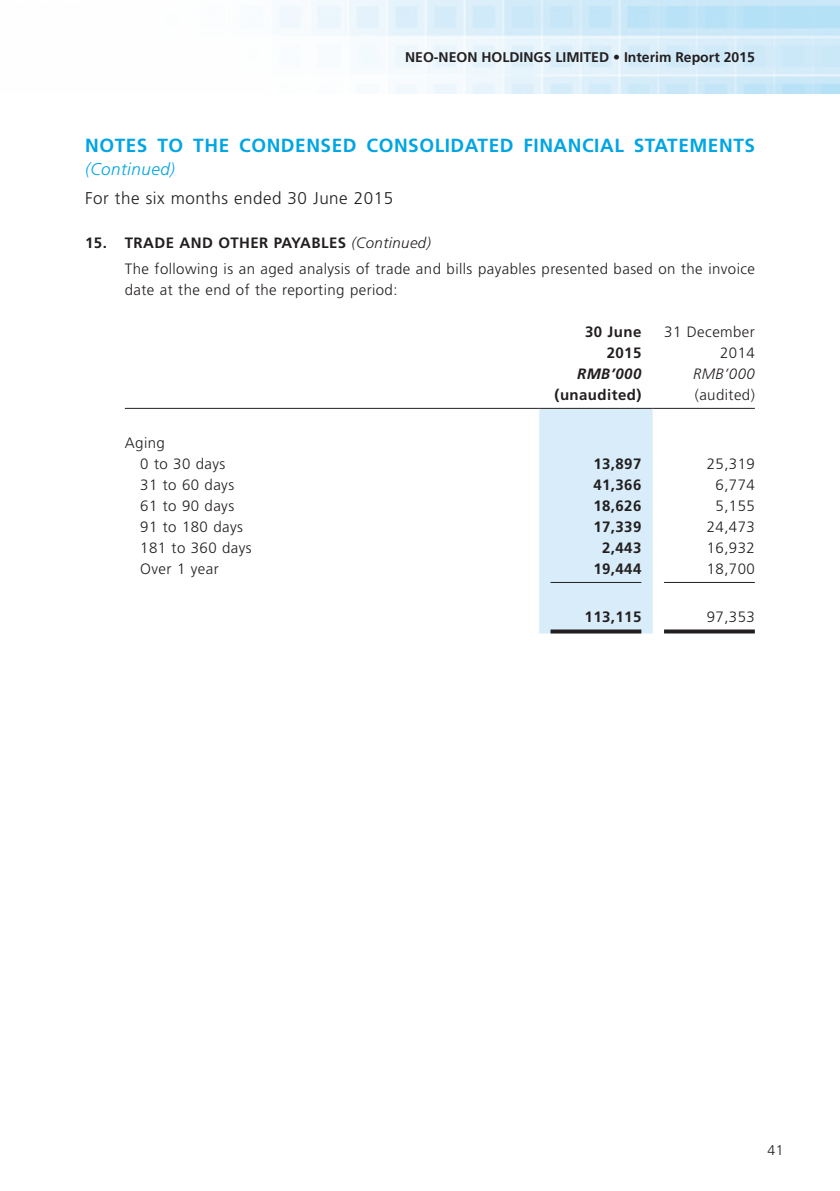
<style>
.page{position:relative;width:840px;height:1191px;background:#fff}
.page>*{position:absolute;margin:0;border:0;box-sizing:border-box;transform-origin:0 0}
.t1{font:700 19px "Frutiger LT Std";letter-spacing:.03em;color:#00a5e3}
.t2{font:300 17px "Frutiger LT Std";letter-spacing:.03em;color:#231f20}
.t3{font:italic 300 17px "Frutiger LT Std";letter-spacing:.03em;color:#00a5e3}
.t4{font:300 15px/26.6px "Frutiger LT Std";letter-spacing:.03em;color:#231f20}
.t5{font:700 15px "Frutiger LT Std";letter-spacing:.03em;color:#231f20}
.t6{font:italic 700 15px "Frutiger LT Std";letter-spacing:.03em;color:#231f20}
.t7{font:italic 300 15px "Frutiger LT Std";letter-spacing:.03em;color:#231f20}
.t8{font:700 14px "Frutiger LT Std";color:#231f20}
.t9{font:300 14px "Frutiger LT Std";color:#231f20}
.s1{font-weight:700}
.s2{font-style:italic}
</style>
<div class="page">
<img style="left:278px;top:0;width:561px;height:93px">
<div style="left:539px;top:409px;width:113px;height:224px;background:#d8edf9"></div>
<hr style="left:125px;top:408px;width:414px;height:1px;background:#231f20">
<hr style="left:539px;top:408px;width:113px;height:1px;background:#231f20">
<hr style="left:652px;top:408px;width:102px;height:1px;background:#231f20">
<hr style="left:550px;top:582px;width:91px;height:1px;background:#231f20">
<hr style="left:663px;top:582px;width:91px;height:1px;background:#231f20">
<svg style="left:550px;top:629px;width:91px;height:4px"></svg>
<svg style="left:664px;top:629px;width:90px;height:4px"></svg>
<p class="t8" style="left:405px;top:49px;width:351px">NEO-NEON HOLDINGS LIMITED • Interim Report 2015</p>
<p class="t1" style="left:85px;top:134px;width:671px">NOTES TO THE CONDENSED CONSOLIDATED FINANCIAL STATEMENTS</p>
<p class="t3" style="left:85px;top:159px;width:91px">(Continued)</p>
<p class="t2" style="left:85px;top:188px;width:309px">For the six months ended 30 June 2015</p>
<p class="t4" style="left:125px;top:229px;width:631px;text-indent:-40px"><span class="s1">15. TRADE AND OTHER PAYABLES</span> <span class="s2">(Continued)<br></span>The following is an aged analysis of trade and bills payables presented based on the invoice</p>
<p class="t4" style="left:125px;top:277px;width:274px">date at the end of the reporting period:</p>
<p class="t5" style="left:584px;top:323px;width:58px">30 June</p>
<p class="t4" style="left:664px;top:319px;width:92px">31 December</p>
<p class="t5" style="left:606px;top:344px;width:36px">2015</p>
<p class="t4" style="left:719px;top:340px;width:36px">2014</p>
<p class="t6" style="left:576px;top:365px;width:66px">RMB’000</p>
<p class="t7" style="left:692px;top:365px;width:63px">RMB’000</p>
<p class="t5" style="left:554px;top:386px;width:88px">(unaudited)</p>
<p class="t4" style="left:694px;top:382px;width:62px">(audited)</p>
<p class="t4" style="left:140px;top:433px;width:87px;line-height:21px;text-indent:-15px">Aging<br>0 to 30 days</p>
<p class="t5" style="left:593px;top:455px;width:49px">13,897</p>
<p class="t4" style="left:706px;top:451px;width:49px">25,319</p>
<p class="t4" style="left:140px;top:472px;width:95px">31 to 60 days</p>
<p class="t5" style="left:593px;top:476px;width:49px">41,366</p>
<p class="t4" style="left:715px;top:472px;width:41px">6,774</p>
<p class="t4" style="left:140px;top:493px;width:95px">61 to 90 days</p>
<p class="t5" style="left:593px;top:497px;width:49px">18,626</p>
<p class="t4" style="left:715px;top:493px;width:41px">5,155</p>
<p class="t4" style="left:140px;top:514px;width:104px">91 to 180 days</p>
<p class="t5" style="left:593px;top:518px;width:49px">17,339</p>
<p class="t4" style="left:706px;top:514px;width:49px">24,473</p>
<p class="t4" style="left:140px;top:535px;width:113px">181 to 360 days</p>
<p class="t5" style="left:601px;top:539px;width:41px">2,443</p>
<p class="t4" style="left:706px;top:535px;width:49px">16,932</p>
<p class="t4" style="left:140px;top:556px;width:80px">Over 1 year</p>
<p class="t5" style="left:593px;top:560px;width:49px">19,444</p>
<p class="t4" style="left:706px;top:556px;width:49px">18,700</p>
<p class="t5" style="left:584px;top:608px;width:58px">113,115</p>
<p class="t4" style="left:706px;top:604px;width:49px">97,353</p>
<p class="t9" style="left:767px;top:1142px;width:17px">41</p>
</div>
